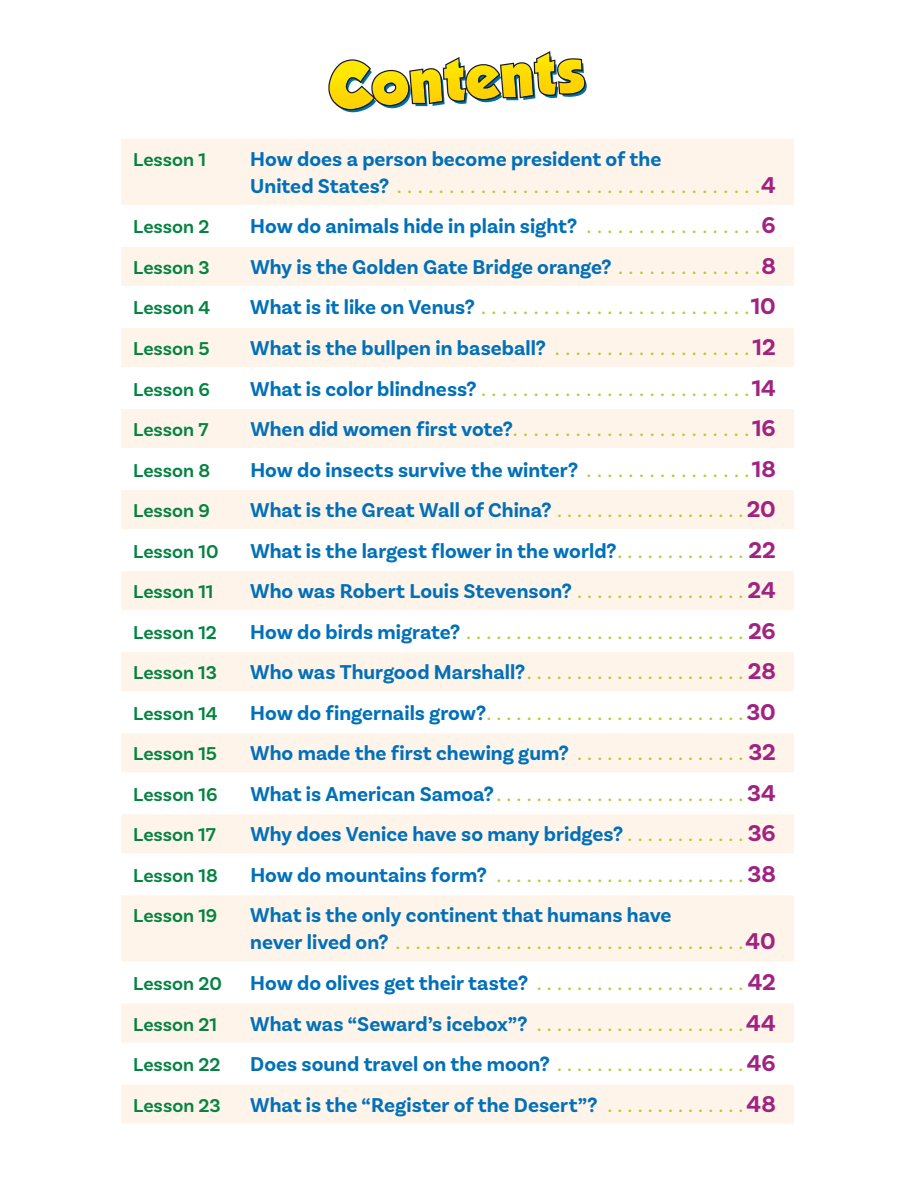
<style>
.page{position:relative;width:913px;height:1181px;background:#fff}
.page>*{position:absolute;margin:0;border:0;box-sizing:border-box;transform-origin:0 0}
.t1{font:22.5px "Basic Sans";color:#b4cc34}
.t2{font:700 21px "Basic Sans";color:#0070b9}
.t3{font:600 19.5px "Basic Sans";color:#048341}
.s1{font-weight:700;font-size:21px;color:#0070b9}
.s2{font-weight:700;font-size:24px;color:#a02381}
.s3{font-weight:400;font-size:22.5px;color:#b4cc34}
.s4{font-size:24px;color:#a02381}
</style>
<div class="page">
<svg style="left:328px;top:51px;width:258px;height:61px"></svg>
<div style="left:121px;top:139px;width:672px;height:66px;background:#fff4ea"></div>
<div style="left:121px;top:247px;width:672px;height:39px;background:#fff4ea"></div>
<div style="left:121px;top:328px;width:672px;height:39px;background:#fff4ea"></div>
<div style="left:121px;top:409px;width:672px;height:39px;background:#fff4ea"></div>
<div style="left:121px;top:490px;width:672px;height:39px;background:#fff4ea"></div>
<div style="left:121px;top:571px;width:672px;height:39px;background:#fff4ea"></div>
<div style="left:121px;top:652px;width:672px;height:39px;background:#fff4ea"></div>
<div style="left:121px;top:733px;width:672px;height:39px;background:#fff4ea"></div>
<div style="left:121px;top:814px;width:672px;height:39px;background:#fff4ea"></div>
<div style="left:121px;top:895px;width:672px;height:66px;background:#fff4ea"></div>
<div style="left:121px;top:1003px;width:672px;height:39px;background:#fff4ea"></div>
<div style="left:121px;top:1084px;width:672px;height:39px;background:#fff4ea"></div>
<p class="t3" style="left:133px;top:147px;width:74px">Lesson 1</p>
<p class="t2" style="left:250px;top:151px;width:412px">How does a person become president of the</p>
<p class="t1" style="left:250px;top:172px;width:527px"><span class="s1">United States?</span> ...................................<span class="s2">4</span></p>
<p class="t3" style="left:133px;top:215px;width:78px">Lesson 2</p>
<p class="t2" style="left:250px;top:218px;width:527px">How do animals hide in plain sight? <span class="s3">. . . . . . . . . . . . . . . . .</span><span class="s4">6</span></p>
<p class="t3" style="left:133px;top:255px;width:78px">Lesson 3</p>
<p class="t2" style="left:250px;top:259px;width:526px">Why is the Golden Gate Bridge orange? <span class="s3">. . . . . . . . . . . . . .</span><span class="s4">8</span></p>
<p class="t3" style="left:133px;top:296px;width:78px">Lesson 4</p>
<p class="t1" style="left:250px;top:293px;width:526px"><span class="s1">What is it like on Venus?</span> ..........................<span class="s2">10</span></p>
<p class="t3" style="left:133px;top:336px;width:78px">Lesson 5</p>
<p class="t2" style="left:250px;top:340px;width:527px">What is the bullpen in baseball? <span class="s3">. . . . . . . . . . . . . . . . . . .</span><span class="s4">12</span></p>
<p class="t3" style="left:133px;top:377px;width:78px">Lesson 6</p>
<p class="t1" style="left:250px;top:374px;width:527px"><span class="s1">What is color blindness?</span> ..........................<span class="s2">14</span></p>
<p class="t3" style="left:133px;top:417px;width:77px">Lesson 7</p>
<p class="t1" style="left:250px;top:415px;width:526px"><span class="s1">When did women first vote?</span>. . . . . . . . . . . . . . . . . . . . . . .<span class="s2">16</span></p>
<p class="t3" style="left:133px;top:458px;width:78px">Lesson 8</p>
<p class="t2" style="left:250px;top:461px;width:527px">How do insects survive the winter? <span class="s3">. . . . . . . . . . . . . . . .</span><span class="s4">18</span></p>
<p class="t3" style="left:133px;top:498px;width:78px">Lesson 9</p>
<p class="t2" style="left:250px;top:502px;width:527px">What is the Great Wall of China? <span class="s3">. . . . . . . . . . . . . . . . . . .</span><span class="s4">20</span></p>
<p class="t3" style="left:133px;top:539px;width:87px">Lesson 10</p>
<p class="t2" style="left:250px;top:542px;width:526px">What is the largest flower in the world? <span class="s3">. . . . . . . . . . . . .</span> <span class="s4">22</span></p>
<p class="t3" style="left:133px;top:579px;width:82px">Lesson 11</p>
<p class="t2" style="left:250px;top:583px;width:527px">Who was Robert Louis Stevenson? <span class="s3">. . . . . . . . . . . . . . . . .</span> <span class="s4">24</span></p>
<p class="t3" style="left:133px;top:620px;width:85px">Lesson 12</p>
<p class="t1" style="left:250px;top:617px;width:527px"><span class="s1">How do birds migrate?</span> ............................<span class="s2">26</span></p>
<p class="t3" style="left:133px;top:660px;width:85px">Lesson 13</p>
<p class="t2" style="left:250px;top:664px;width:526px">Who was Thurgood Marshall? <span class="s3">......................</span><span class="s4">28</span></p>
<p class="t3" style="left:133px;top:701px;width:86px">Lesson 14</p>
<p class="t1" style="left:250px;top:698px;width:527px"><span class="s1">How do fingernails grow?</span> ..........................<span class="s2">30</span></p>
<p class="t3" style="left:133px;top:741px;width:85px">Lesson 15</p>
<p class="t2" style="left:250px;top:745px;width:527px">Who made the first chewing gum? <span class="s3">. . . . . . . . . . . . . . . . .</span> <span class="s4">32</span></p>
<p class="t3" style="left:133px;top:782px;width:86px">Lesson 16</p>
<p class="t1" style="left:250px;top:779px;width:526px"><span class="s1">What is American Samoa?</span> .........................<span class="s2">34</span></p>
<p class="t3" style="left:133px;top:822px;width:84px">Lesson 17</p>
<p class="t2" style="left:250px;top:826px;width:526px">Why does Venice have so many bridges? <span class="s3">. . . . . . . . . . . .</span> <span class="s4">36</span></p>
<p class="t3" style="left:133px;top:863px;width:86px">Lesson 18</p>
<p class="t1" style="left:250px;top:860px;width:526px"><span class="s1">How do mountains form?</span> .........................<span class="s2">38</span></p>
<p class="t3" style="left:133px;top:903px;width:86px">Lesson 19</p>
<p class="t2" style="left:250px;top:907px;width:422px">What is the only continent that humans have</p>
<p class="t1" style="left:250px;top:928px;width:526px"><span class="s1">never lived on?</span> ...................................<span class="s2">40</span></p>
<p class="t3" style="left:133px;top:971px;width:90px">Lesson 20</p>
<p class="t2" style="left:250px;top:974px;width:526px">How do olives get their taste? <span class="s3">.....................</span><span class="s4">42</span></p>
<p class="t3" style="left:133px;top:1011px;width:85px">Lesson 21</p>
<p class="t2" style="left:250px;top:1015px;width:526px">What was “Seward’s icebox”? <span class="s3">. . . . . . . . . . . . . . . . . . . . .</span><span class="s4">44</span></p>
<p class="t3" style="left:133px;top:1052px;width:89px">Lesson 22</p>
<p class="t2" style="left:250px;top:1055px;width:526px">Does sound travel on the moon? <span class="s3">. . . . . . . . . . . . . . . . . . .</span><span class="s4">46</span></p>
<p class="t3" style="left:133px;top:1092px;width:89px">Lesson 23</p>
<p class="t2" style="left:250px;top:1096px;width:526px">What is the “Register of the Desert”? <span class="s3">. . . . . . . . . . . . . .</span><span class="s4">48</span></p>
</div>
